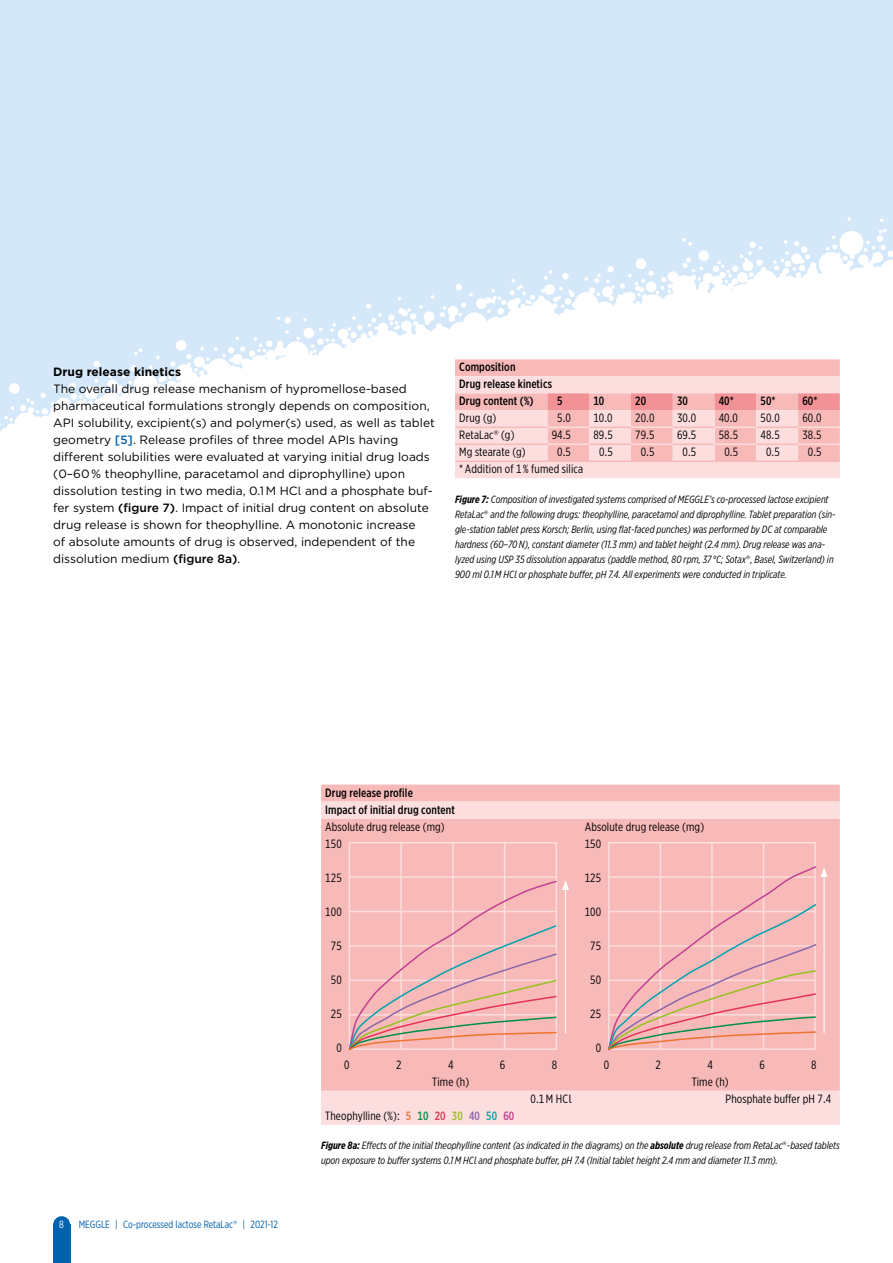
<style>
.page{position:relative;width:893px;height:1263px;background:#fff}
.page>*{position:absolute;margin:0;border:0;box-sizing:border-box;transform-origin:0 0}
.t1{font:12px/17px "Gotham";color:#000}
.t2{font:12px "Gotham X Narrow";letter-spacing:.01em;color:#000}
.t3{font:500 12px/17px "Gotham X Narrow";letter-spacing:.01em;color:#000}
.t4{font:700 12px "Gotham";color:#000}
.t5{font:italic 10.5px/15px "Gotham X Narrow";color:#000}
.t6{font:10.5px "Gotham X Narrow";color:#0061ad}
.t7{font:10.5px "Gotham X Narrow";color:#fff}
.s1{font-weight:500;color:#0061ad}
.s2{font-family:"DIN Pro"}
.s3{font-weight:500}
.s4{font-family:"Gotham"}
.s5{font-weight:700}
.s6{font-family:"Gotham";font-style:normal}
.s7{font-weight:500;color:#ee7230}
.s8{font-weight:500;color:#009049}
.s9{font-weight:500;color:#e73257}
.s10{font-weight:500;color:#94c11c}
.s11{font-weight:500;color:#8967aa}
.s12{font-weight:500;color:#00a3af}
.s13{font-weight:500;color:#c14091}
</style>
<div class="page">
<div style="left:0;top:0;width:893px;height:455px;background:#d4e8f9"></div>
<svg style="left:0;top:217px;width:893px;height:238px"></svg>
<div style="left:53px;top:1225px;width:17px;height:38px;background:#0061ad"></div>
<div style="left:53px;top:1216px;width:17px;height:17px;background:#0061ad;border-radius:50%"></div>
<div style="left:321px;top:784px;width:519px;height:17px;background:#f7bab9"></div>
<svg style="left:321px;top:801px;width:519px;height:324px;background:#f8c5c4"></svg>
<hr style="left:452px;top:843px;width:2px;height:206px;background:#fbdedd">
<hr style="left:504px;top:843px;width:1px;height:206px;background:#fbdedd">
<hr style="left:400px;top:843px;width:2px;height:206px;background:#fbdedd">
<hr style="left:349px;top:876px;width:207px;height:2px;background:#fbdedd">
<hr style="left:711px;top:843px;width:2px;height:206px;background:#fbdedd">
<hr style="left:763px;top:843px;width:1px;height:206px;background:#fbdedd">
<hr style="left:660px;top:843px;width:1px;height:206px;background:#fbdedd">
<svg style="left:347px;top:880px;width:222px;height:172px;background:#f0b7b6"></svg>
<svg style="left:607px;top:865px;width:221px;height:187px;background:#f1b9b7"></svg>
<svg style="left:455px;top:359px;width:385px;height:119px;background:#f8caca"></svg>
<hr style="left:455px;top:426px;width:92px;height:2px;background:#f7bab9">
<hr style="left:589px;top:426px;width:42px;height:2px;background:#f7bab9">
<hr style="left:673px;top:426px;width:41px;height:2px;background:#f7bab9">
<hr style="left:756px;top:426px;width:42px;height:2px;background:#f7bab9">
<hr style="left:455px;top:443px;width:92px;height:2px;background:#f7bab9">
<hr style="left:589px;top:443px;width:42px;height:2px;background:#f7bab9">
<hr style="left:673px;top:443px;width:41px;height:2px;background:#f7bab9">
<hr style="left:756px;top:443px;width:42px;height:2px;background:#f7bab9">
<hr style="left:547px;top:426px;width:42px;height:2px;background:#fbdedd">
<hr style="left:547px;top:443px;width:42px;height:2px;background:#fbdedd">
<hr style="left:631px;top:426px;width:42px;height:2px;background:#fbdedd">
<hr style="left:631px;top:443px;width:42px;height:2px;background:#fbdedd">
<hr style="left:714px;top:426px;width:42px;height:2px;background:#fbdedd">
<hr style="left:714px;top:443px;width:42px;height:2px;background:#fbdedd">
<hr style="left:798px;top:426px;width:42px;height:2px;background:#fbdedd">
<hr style="left:798px;top:443px;width:42px;height:2px;background:#fbdedd">
<hr style="left:455px;top:460px;width:92px;height:2px;background:#f7bab9">
<hr style="left:547px;top:460px;width:42px;height:2px;background:#f7bab9">
<hr style="left:589px;top:460px;width:42px;height:2px;background:#f7bab9">
<hr style="left:631px;top:460px;width:42px;height:2px;background:#f7bab9">
<hr style="left:673px;top:460px;width:41px;height:2px;background:#f7bab9">
<hr style="left:714px;top:460px;width:42px;height:2px;background:#f7bab9">
<hr style="left:756px;top:460px;width:42px;height:2px;background:#f7bab9">
<hr style="left:798px;top:460px;width:42px;height:2px;background:#f7bab9">
<p class="t4" style="left:53px;top:364px;width:129px">Drug release kinetics</p>
<p class="t1" style="left:53px;top:380px;width:383px">The overall drug release mechanism of hypromellose-based pharmaceutical formulations strongly depends on composition, API solubility, excipient(s) and polymer(s) used, as well as tablet geometry <span class="s1">[5]</span>. Release profiles of three model APIs having different solubilities were evaluated at varying initial drug loads (0–60 % theophylline, paracetamol and diprophylline) upon dissolution testing in two media, 0.1 M HC<span class="s2">l</span> and a phosphate buf&shy;fer system <span class="s3">(figure 7)</span>. Impact of initial drug content on absolute drug release is shown for theophylline. A monotonic increase<br>of absolute amounts of drug is observed, independent of the dissolution medium <span class="s3">(figure 8a)</span>.</p>
<p class="t3" style="left:459px;top:359px;width:94px">Composition<br>Drug release kinetics<br>Drug content (%)</p>
<p class="t3" style="left:557px;top:392px;width:7px">5</p>
<p class="t3" style="left:593px;top:392px;width:12px">10</p>
<p class="t3" style="left:635px;top:392px;width:12px">20</p>
<p class="t3" style="left:677px;top:392px;width:12px">30</p>
<p class="t3" style="left:719px;top:392px;width:17px">40*</p>
<p class="t3" style="left:760px;top:392px;width:17px">50*</p>
<p class="t3" style="left:802px;top:392px;width:17px">60*</p>
<p class="t2" style="left:459px;top:411px;width:39px">Drug (g)</p>
<p class="t2" style="left:557px;top:411px;width:15px">5.0</p>
<p class="t2" style="left:593px;top:411px;width:21px">10.0</p>
<p class="t2" style="left:635px;top:411px;width:21px">20.0</p>
<p class="t2" style="left:677px;top:411px;width:21px">30.0</p>
<p class="t2" style="left:719px;top:411px;width:21px">40.0</p>
<p class="t2" style="left:760px;top:411px;width:21px">50.0</p>
<p class="t2" style="left:802px;top:411px;width:21px">60.0</p>
<p class="t2" style="left:459px;top:428px;width:57px">RetaLac<span class="s4">®</span> (g)</p>
<p class="t2" style="left:552px;top:428px;width:21px">94.5</p>
<p class="t2" style="left:593px;top:428px;width:21px">89.5</p>
<p class="t2" style="left:635px;top:428px;width:21px">79.5</p>
<p class="t2" style="left:677px;top:428px;width:21px">69.5</p>
<p class="t2" style="left:719px;top:428px;width:21px">58.5</p>
<p class="t2" style="left:761px;top:428px;width:21px">48.5</p>
<p class="t2" style="left:802px;top:428px;width:21px">38.5</p>
<p class="t2" style="left:459px;top:445px;width:68px">Mg stearate (g)</p>
<p class="t2" style="left:557px;top:445px;width:15px">0.5</p>
<p class="t2" style="left:599px;top:445px;width:15px">0.5</p>
<p class="t2" style="left:641px;top:445px;width:15px">0.5</p>
<p class="t2" style="left:682px;top:445px;width:15px">0.5</p>
<p class="t2" style="left:724px;top:445px;width:15px">0.5</p>
<p class="t2" style="left:766px;top:445px;width:15px">0.5</p>
<p class="t2" style="left:808px;top:445px;width:15px">0.5</p>
<p class="t2" style="left:459px;top:462px;width:125px">* Addition of 1 % fumed silica</p>
<p class="t5" style="left:455px;top:491px;width:382px"><span class="s5">Figure 7:</span> Composition of investigated systems comprised of MEGGLE’s co-processed lactose excipient RetaLac<span class="s6">®</span> and the following drugs: theophylline, paracetamol and diprophylline. Tablet preparation (sin&shy;gle-station tablet press Korsch; Berlin, using flat-faced punches) was performed by DC at comparable hardness (60–70 N), constant diameter (11.3 mm) and tablet height (2.4 mm). Drug release was ana&shy;lyzed using USP 35 dissolution apparatus (paddle method, 80 rpm, 37 °C; Sotax<span class="s6">®</span>, Basel, Switzerland) in 900 ml 0.1 M HC<span class="s2">l</span> or phosphate buffer, pH 7.4. All experiments were conducted in triplicate.</p>
<p class="t7" style="left:59px;top:1218px;width:6px">8</p>
<p class="t6" style="left:79px;top:1218px;width:201px">MEGGLE | Co-processed lactose RetaLac<span class="s4">®</span> | 2021-12</p>
<p class="t3" style="left:325px;top:784px;width:131px">Drug release profile<br>Impact of initial drug content</p>
<p class="t2" style="left:325px;top:819px;width:121px">Absolute drug release (mg)</p>
<p class="t2" style="left:585px;top:819px;width:121px">Absolute drug release (mg)</p>
<p class="t2" style="left:325px;top:836px;width:18px">150</p>
<p class="t2" style="left:585px;top:836px;width:18px">150</p>
<p class="t2" style="left:325px;top:870px;width:18px">125</p>
<p class="t2" style="left:585px;top:870px;width:18px">125</p>
<p class="t2" style="left:325px;top:904px;width:18px">100</p>
<p class="t2" style="left:585px;top:904px;width:18px">100</p>
<p class="t2" style="left:331px;top:938px;width:12px">75</p>
<p class="t2" style="left:590px;top:938px;width:12px">75</p>
<p class="t2" style="left:331px;top:972px;width:12px">50</p>
<p class="t2" style="left:590px;top:972px;width:12px">50</p>
<p class="t2" style="left:331px;top:1006px;width:12px">25</p>
<p class="t2" style="left:590px;top:1006px;width:12px">25</p>
<p class="t2" style="left:336px;top:1040px;width:7px">0</p>
<p class="t2" style="left:596px;top:1040px;width:7px">0</p>
<p class="t2" style="left:344px;top:1057px;width:7px">0</p>
<p class="t2" style="left:396px;top:1057px;width:7px">2</p>
<p class="t2" style="left:448px;top:1057px;width:7px">4</p>
<p class="t2" style="left:500px;top:1057px;width:7px">6</p>
<p class="t2" style="left:552px;top:1057px;width:7px">8</p>
<p class="t2" style="left:604px;top:1057px;width:7px">0</p>
<p class="t2" style="left:656px;top:1057px;width:7px">2</p>
<p class="t2" style="left:707px;top:1057px;width:7px">4</p>
<p class="t2" style="left:759px;top:1057px;width:7px">6</p>
<p class="t2" style="left:811px;top:1057px;width:7px">8</p>
<p class="t2" style="left:432px;top:1074px;width:38px">Time (h)</p>
<p class="t2" style="left:692px;top:1074px;width:38px">Time (h)</p>
<p class="t2" style="left:531px;top:1091px;width:43px">0.1 M HC<span class="s2">l</span></p>
<p class="t2" style="left:725px;top:1091px;width:107px">Phosphate buffer pH 7.4</p>
<p class="t2" style="left:325px;top:1108px;width:190px">Theophylline (%): <span class="s7">5</span> <span class="s8">10</span> <span class="s9">20</span> <span class="s10">30</span> <span class="s11">40</span> <span class="s12">50</span> <span class="s13">60</span></p>
<p class="t5" style="left:321px;top:1138px;width:520px"><span class="s5">Figure 8a:</span> Effects of the initial theophylline content (as indicated in the diagrams) on the <span class="s5">absolute</span> drug release from RetaLac<span class="s6">®</span>-based tablets upon exposure to buffer systems 0.1 M HC<span class="s2">l</span> and phosphate buffer, pH 7.4 (Initial tablet height 2.4 mm and diameter 11.3 mm).</p>
</div>
